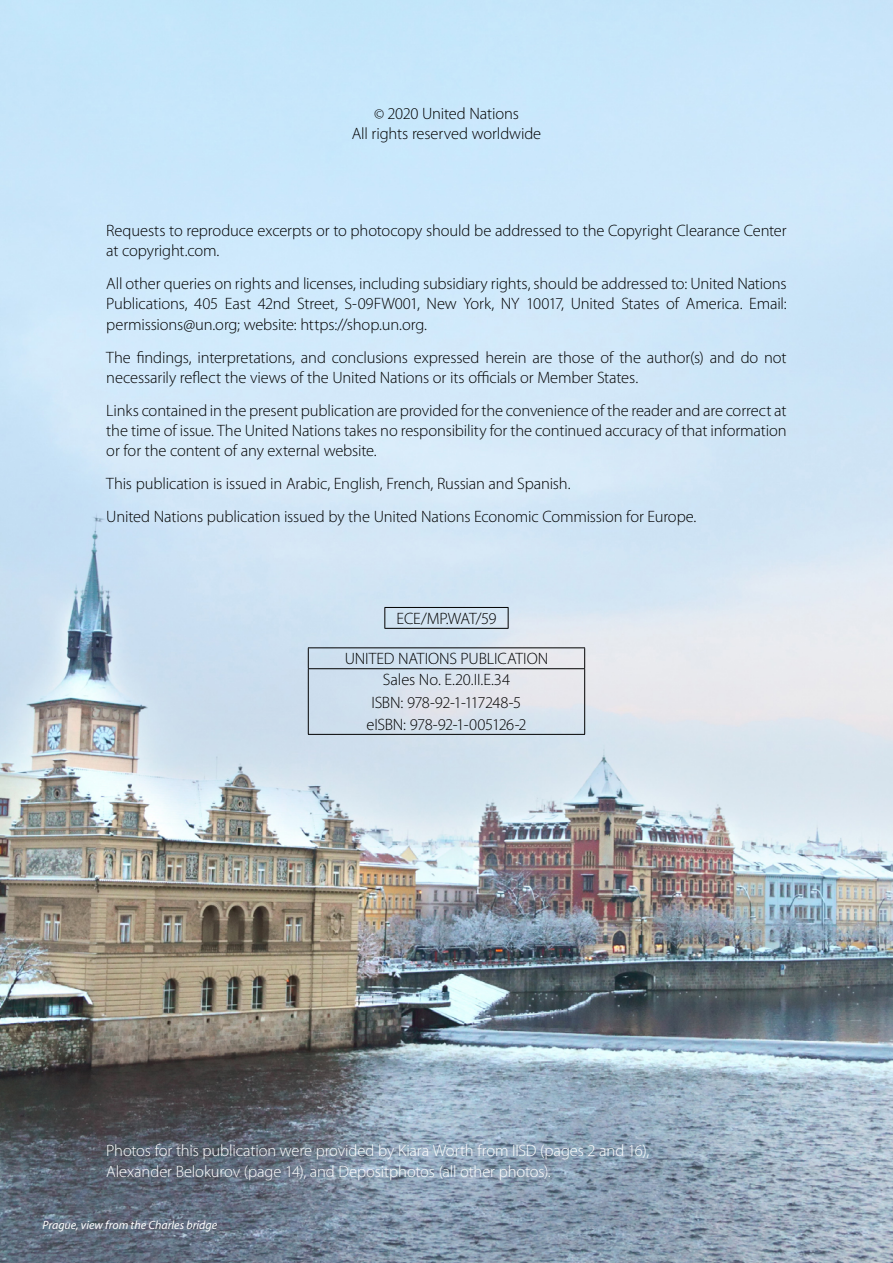
<style>
.page{position:relative;width:893px;height:1263px;background:#fff}
.page>*{position:absolute;margin:0;border:0;box-sizing:border-box;transform-origin:0 0}
.Text_courant{font:300 16.5px/20.2px "Myriad Pro";letter-spacing:-.01em;color:#000}
.Text_courant-2{font:300 16.5px/20.2px "Myriad Pro";letter-spacing:-.01em;color:#fff}
.Text_courant-3{font:300 16.5px "Myriad Pro";letter-spacing:-.03em;color:#000}
.Default{font:italic 12px "Myriad Pro";color:#fff}
.s1{font-size:15px}
</style>
<div class="page">
<img style="left:0;top:0;width:893px;height:1263px">
<hr style="left:384px;top:607px;width:124px;height:1px;background:#000">
<svg style="left:384px;top:608px;width:1px;height:20px"></svg>
<svg style="left:508px;top:608px;width:1px;height:20px"></svg>
<hr style="left:384px;top:628px;width:124px;height:1px;background:#000">
<hr style="left:308px;top:647px;width:277px;height:1px;background:#000">
<svg style="left:308px;top:648px;width:1px;height:20px"></svg>
<svg style="left:584px;top:648px;width:1px;height:20px"></svg>
<hr style="left:308px;top:668px;width:277px;height:1px;background:#000">
<hr style="left:308px;top:669px;width:1px;height:65px;background:#000">
<hr style="left:584px;top:669px;width:1px;height:65px;background:#000">
<hr style="left:308px;top:734px;width:277px;height:1px;background:#000">
<p class="Text_courant" style="left:352px;top:103px;width:191px;text-align:center"><span class="s1">©</span> 2020 United Nations<br>All rights reserved worldwide</p>
<p class="Text_courant" style="left:106px;top:220px;width:682px">Requests to reproduce excerpts or to photocopy should be addressed to the Copyright Clearance Center at copyright.com.</p>
<p class="Text_courant" style="left:106px;top:273px;width:682px;text-align:justify">All other queries on rights and licenses, including subsidiary rights, should be addressed to: United Nations Publications, 405 East 42nd Street, S-09FW001, New York, NY 10017, United States of America. Email: permissions@un.org; website: https://shop.un.org.</p>
<p class="Text_courant" style="left:106px;top:347px;width:682px">The findings, interpretations, and conclusions expressed herein are those of the author(s) and do not necessarily reflect the views of the United Nations or its officials or Member States.</p>
<p class="Text_courant" style="left:106px;top:400px;width:682px;text-align:justify">Links contained in the present publication are provided for the convenience of the reader and are correct at the time of issue. The United Nations takes no responsibility for the continued accuracy of that information or for the content of any external website.</p>
<p class="Text_courant" style="left:106px;top:473px;width:466px">This publication is issued in Arabic, English, French, Russian and Spanish.</p>
<p class="Text_courant" style="left:106px;top:506px;width:592px">United Nations publication issued by the United Nations Economic Commission for Europe.</p>
<p class="Text_courant-3" style="left:397px;top:609px;width:101px">ECE/MP.WAT/59</p>
<p class="Text_courant" style="left:345px;top:649px;width:205px">UNITED NATIONS PUBLICATION</p>
<p class="Text_courant" style="left:383px;top:669px;width:129px">Sales No. E.20.II.E.34</p>
<p class="Text_courant-3" style="left:372px;top:692px;width:151px">ISBN: 978‐92‐1‐117248‐5</p>
<p class="Text_courant" style="left:366px;top:714px;width:162px">eISBN: 978‐92‐1-005126‐2</p>
<p class="Text_courant-2" style="left:106px;top:1140px;width:544px">Photos for this publication were provided by Kiara Worth from IISD (pages 2 and 16),<br>Alexander Belokurov (page 14), and Depositphotos (all other photos).</p>
<p class="Default" style="left:43px;top:1218px;width:176px">Prague, view from the Charles bridge</p>
</div>
